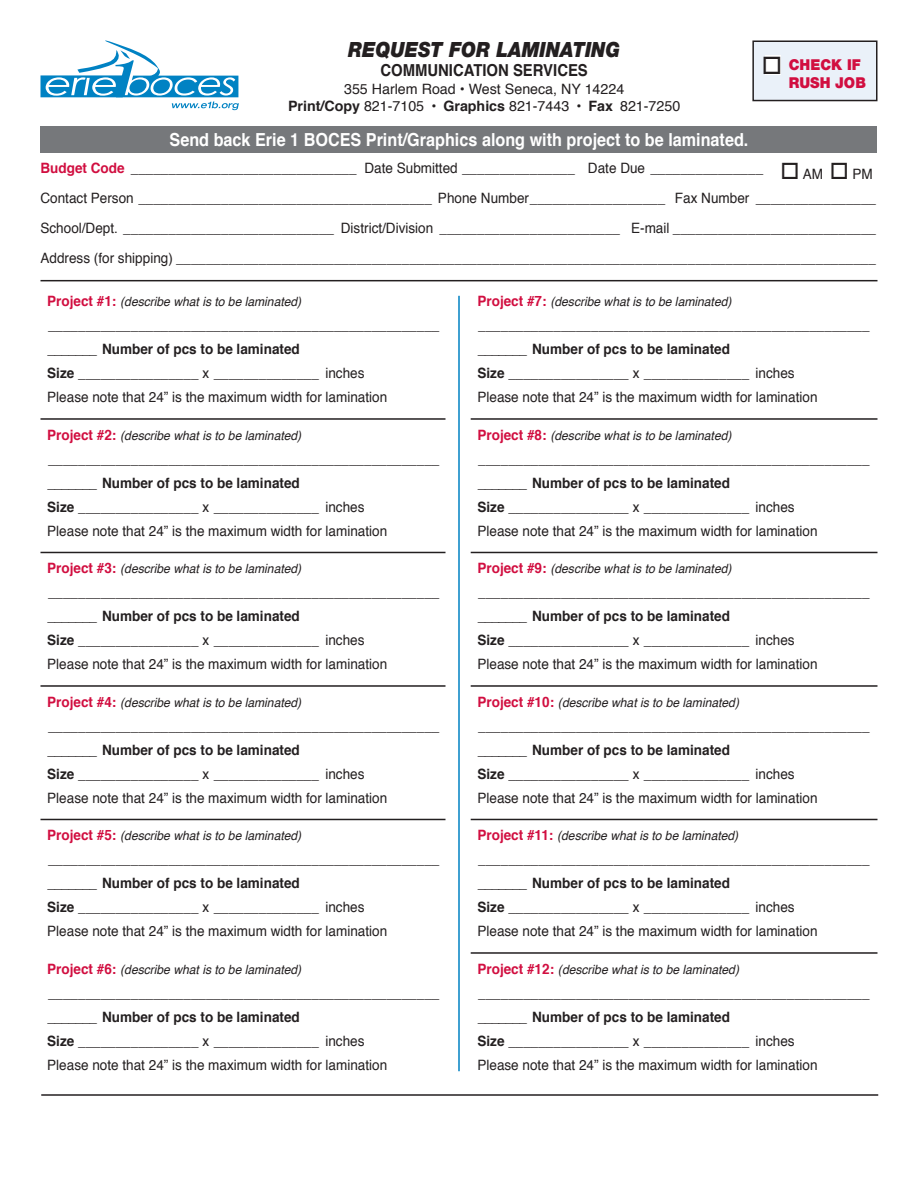
<style>
.page{position:relative;width:918px;height:1188px;background:#fff}
.page>*{position:absolute;margin:0;border:0;box-sizing:border-box;transform-origin:0 0}
.t1{font:italic 900 21px "Helvetica Neue";color:#231f20;scale:.9 1}
.t2{font:700 18px "Helvetica";color:#fff;scale:.9 1}
.t3{font:700 16.5px "Helvetica";color:#231f20;scale:.9 1}
.t4{font:900 15px/18px "Helvetica Neue";color:#d10e40;scale:.95 1}
.t5{font:14.25px "Helvetica";color:#231f20;scale:.95 1}
.t6{font:700 14.25px "Helvetica";color:#231f20;scale:.95 1}
.t7{font:14.25px/17.2px "Helvetica";color:#231f20;text-align:center}
.t8{font:italic 12.75px "Helvetica";color:#231f20;scale:.95 1}
.s1{font-weight:700}
.s2{color:#231f20}
.s3{font-weight:700;color:#d10e40}
.s4{font-weight:700;font-style:normal;font-size:14.25px;color:#d10e40}
.s5{font-weight:400}
</style>
<div class="page">
<div style="left:753px;top:41px;width:124px;height:60px;background:#eaf1f9"></div>
<div style="left:752px;top:40px;width:126px;height:61px;border:2px solid #231f20"></div>
<svg style="left:40px;top:40px;width:199px;height:70px"></svg>
<div style="left:40px;top:126px;width:838px;height:26px;background:#76787b"></div>
<div style="left:765px;top:56px;width:16px;height:19px;background:#fff"></div>
<hr style="left:471px;top:418px;width:406px;height:2px;background:#231f20">
<hr style="left:471px;top:552px;width:406px;height:1px;background:#231f20">
<hr style="left:471px;top:685px;width:406px;height:2px;background:#231f20">
<hr style="left:471px;top:819px;width:406px;height:1px;background:#231f20">
<hr style="left:471px;top:952px;width:406px;height:2px;background:#231f20">
<hr style="left:40px;top:418px;width:406px;height:2px;background:#231f20">
<hr style="left:40px;top:552px;width:406px;height:1px;background:#231f20">
<hr style="left:40px;top:685px;width:406px;height:2px;background:#231f20">
<hr style="left:40px;top:819px;width:406px;height:1px;background:#231f20">
<hr style="left:40px;top:280px;width:838px;height:1px;background:#231f20">
<hr style="left:458px;top:296px;width:2px;height:775px;background:#0082c3">
<hr style="left:41px;top:1094px;width:837px;height:2px;background:#231f20">
<p class="t1" style="left:348px;top:37px;width:304px">REQUEST FOR LAMINATING</p>
<p class="t3" style="left:381px;top:57px;width:232px">COMMUNICATION SERVICES</p>
<p class="t7" style="left:288px;top:80px;width:394px">355 Harlem Road • West Seneca, NY 14224<br><span class="s1">Print/Copy</span> 821-7105 • <span class="s1">Graphics</span> 821-7443 • <span class="s1">Fax</span> 821-7250</p>
<p class="t2" style="left:170px;top:125px;width:645px">Send back Erie 1 BOCES Print/Graphics along with project to be laminated.</p>
<p class="t4" style="left:789px;top:55px;width:83px;text-indent:-27px"><span class="s2">□</span> CHECK IF<br>RUSH JOB</p>
<p class="t5" style="left:40px;top:157px;width:762px"><span class="s3">Budget Code</span> ______________________________ Date Submitted _______________ Date Due _______________</p>
<p class="t5" style="left:40px;top:187px;width:881px">Contact Person _______________________________________ Phone Number__________________ Fax Number ________________</p>
<p class="t5" style="left:40px;top:217px;width:881px">School/Dept. ____________________________ District/Division ________________________ E-mail ___________________________</p>
<p class="t5" style="left:40px;top:247px;width:881px">Address (for shipping) _____________________________________________________________________________________________</p>
<p class="t5" style="left:781px;top:163px;width:99px">□ AM □ PM</p>
<p class="t8" style="left:47px;top:292px;width:269px"><span class="s4">Project #1:</span> (describe what is to be laminated)</p>
<p class="t5" style="left:48px;top:314px;width:413px">____________________________________________________</p>
<p class="t6" style="left:47px;top:338px;width:267px"><span class="s5">_______</span> Number of pcs to be laminated</p>
<p class="t5" style="left:47px;top:362px;width:335px"><span class="s1">Size</span> ________________ x ______________ inches</p>
<p class="t5" style="left:47px;top:386px;width:359px">Please note that 24” is the maximum width for lamination</p>
<p class="t8" style="left:47px;top:425px;width:269px"><span class="s4">Project #2:</span> (describe what is to be laminated)</p>
<p class="t5" style="left:48px;top:448px;width:413px">____________________________________________________</p>
<p class="t6" style="left:47px;top:471px;width:267px"><span class="s5">_______</span> Number of pcs to be laminated</p>
<p class="t5" style="left:47px;top:496px;width:335px"><span class="s1">Size</span> ________________ x ______________ inches</p>
<p class="t5" style="left:47px;top:520px;width:359px">Please note that 24” is the maximum width for lamination</p>
<p class="t8" style="left:47px;top:559px;width:269px"><span class="s4">Project #3:</span> (describe what is to be laminated)</p>
<p class="t5" style="left:48px;top:581px;width:413px">____________________________________________________</p>
<p class="t6" style="left:47px;top:605px;width:267px"><span class="s5">_______</span> Number of pcs to be laminated</p>
<p class="t5" style="left:47px;top:629px;width:335px"><span class="s1">Size</span> ________________ x ______________ inches</p>
<p class="t5" style="left:47px;top:653px;width:359px">Please note that 24” is the maximum width for lamination</p>
<p class="t8" style="left:47px;top:692px;width:269px"><span class="s4">Project #4:</span> (describe what is to be laminated)</p>
<p class="t5" style="left:48px;top:715px;width:413px">____________________________________________________</p>
<p class="t6" style="left:47px;top:738px;width:267px"><span class="s5">_______</span> Number of pcs to be laminated</p>
<p class="t5" style="left:47px;top:763px;width:335px"><span class="s1">Size</span> ________________ x ______________ inches</p>
<p class="t5" style="left:47px;top:787px;width:359px">Please note that 24” is the maximum width for lamination</p>
<p class="t8" style="left:47px;top:826px;width:269px"><span class="s4">Project #5:</span> (describe what is to be laminated)</p>
<p class="t5" style="left:48px;top:848px;width:413px">____________________________________________________</p>
<p class="t6" style="left:47px;top:872px;width:267px"><span class="s5">_______</span> Number of pcs to be laminated</p>
<p class="t5" style="left:47px;top:896px;width:335px"><span class="s1">Size</span> ________________ x ______________ inches</p>
<p class="t5" style="left:47px;top:920px;width:359px">Please note that 24” is the maximum width for lamination</p>
<p class="t8" style="left:47px;top:959px;width:269px"><span class="s4">Project #6:</span> (describe what is to be laminated)</p>
<p class="t5" style="left:48px;top:982px;width:413px">____________________________________________________</p>
<p class="t6" style="left:47px;top:1005px;width:267px"><span class="s5">_______</span> Number of pcs to be laminated</p>
<p class="t5" style="left:47px;top:1030px;width:335px"><span class="s1">Size</span> ________________ x ______________ inches</p>
<p class="t5" style="left:47px;top:1054px;width:359px">Please note that 24” is the maximum width for lamination</p>
<p class="t8" style="left:477px;top:292px;width:269px"><span class="s4">Project #7:</span> (describe what is to be laminated)</p>
<p class="t5" style="left:478px;top:314px;width:413px">____________________________________________________</p>
<p class="t6" style="left:478px;top:338px;width:267px"><span class="s5">_______</span> Number of pcs to be laminated</p>
<p class="t5" style="left:477px;top:362px;width:335px"><span class="s1">Size</span> ________________ x ______________ inches</p>
<p class="t5" style="left:477px;top:386px;width:359px">Please note that 24” is the maximum width for lamination</p>
<p class="t8" style="left:477px;top:425px;width:269px"><span class="s4">Project #8:</span> (describe what is to be laminated)</p>
<p class="t5" style="left:478px;top:448px;width:413px">____________________________________________________</p>
<p class="t6" style="left:478px;top:471px;width:267px"><span class="s5">_______</span> Number of pcs to be laminated</p>
<p class="t5" style="left:477px;top:496px;width:335px"><span class="s1">Size</span> ________________ x ______________ inches</p>
<p class="t5" style="left:477px;top:520px;width:359px">Please note that 24” is the maximum width for lamination</p>
<p class="t8" style="left:477px;top:559px;width:269px"><span class="s4">Project #9:</span> (describe what is to be laminated)</p>
<p class="t5" style="left:478px;top:581px;width:413px">____________________________________________________</p>
<p class="t6" style="left:478px;top:605px;width:267px"><span class="s5">_______</span> Number of pcs to be laminated</p>
<p class="t5" style="left:477px;top:629px;width:335px"><span class="s1">Size</span> ________________ x ______________ inches</p>
<p class="t5" style="left:477px;top:653px;width:359px">Please note that 24” is the maximum width for lamination</p>
<p class="t8" style="left:477px;top:692px;width:277px"><span class="s4">Project #10:</span> (describe what is to be laminated)</p>
<p class="t5" style="left:478px;top:715px;width:413px">____________________________________________________</p>
<p class="t6" style="left:478px;top:738px;width:267px"><span class="s5">_______</span> Number of pcs to be laminated</p>
<p class="t5" style="left:477px;top:763px;width:335px"><span class="s1">Size</span> ________________ x ______________ inches</p>
<p class="t5" style="left:477px;top:787px;width:359px">Please note that 24” is the maximum width for lamination</p>
<p class="t8" style="left:477px;top:826px;width:276px"><span class="s4">Project #11:</span> (describe what is to be laminated)</p>
<p class="t5" style="left:478px;top:848px;width:413px">____________________________________________________</p>
<p class="t6" style="left:478px;top:872px;width:267px"><span class="s5">_______</span> Number of pcs to be laminated</p>
<p class="t5" style="left:477px;top:896px;width:335px"><span class="s1">Size</span> ________________ x ______________ inches</p>
<p class="t5" style="left:477px;top:920px;width:359px">Please note that 24” is the maximum width for lamination</p>
<p class="t8" style="left:477px;top:959px;width:277px"><span class="s4">Project #12:</span> (describe what is to be laminated)</p>
<p class="t5" style="left:478px;top:982px;width:413px">____________________________________________________</p>
<p class="t6" style="left:478px;top:1005px;width:267px"><span class="s5">_______</span> Number of pcs to be laminated</p>
<p class="t5" style="left:477px;top:1030px;width:335px"><span class="s1">Size</span> ________________ x ______________ inches</p>
<p class="t5" style="left:477px;top:1054px;width:359px">Please note that 24” is the maximum width for lamination</p>
</div>
